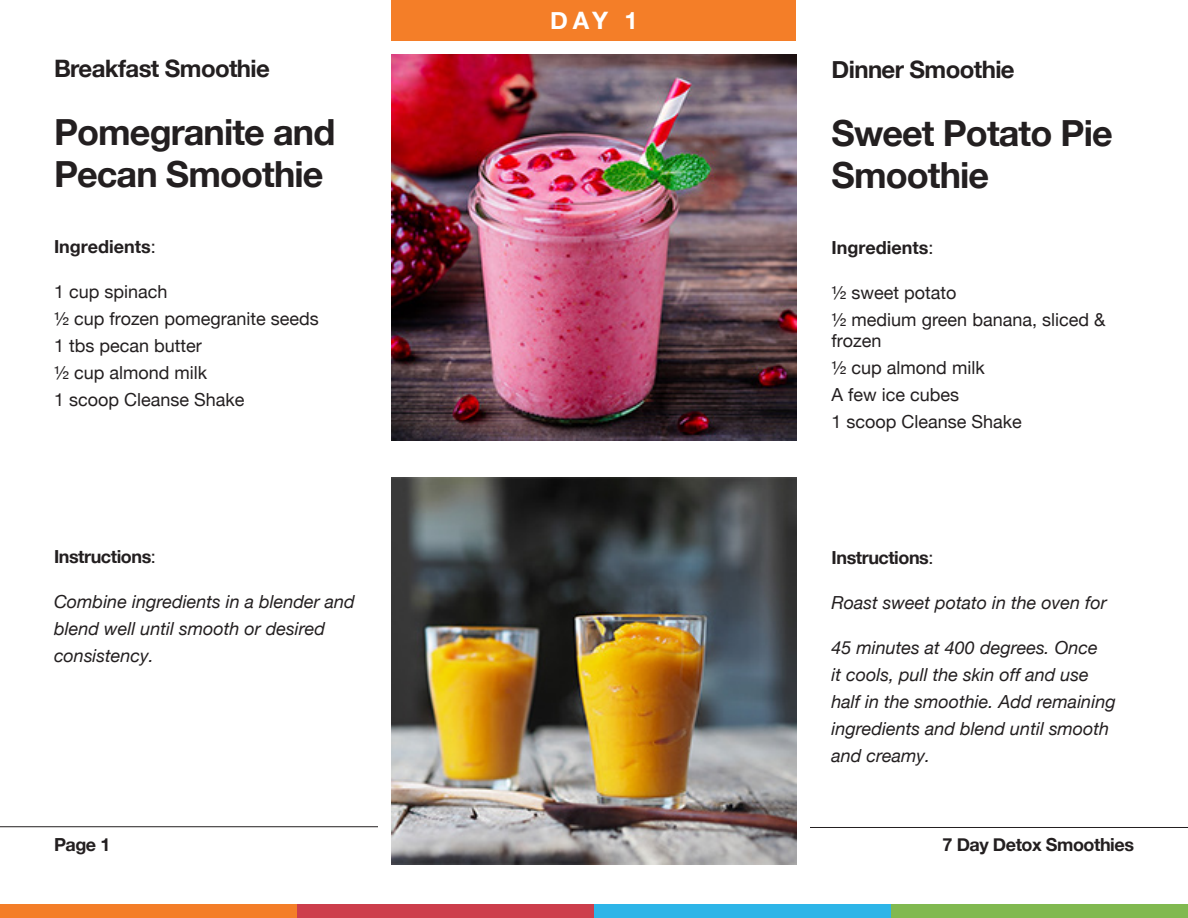
<style>
.page{position:relative;width:1188px;height:918px;background:#fff}
.page>*{position:absolute;margin:0;border:0;box-sizing:border-box;transform-origin:0 0}
.t1{font:700 36px/42px "Helvetica Neue";letter-spacing:-.025em;color:#231f20}
.t2{font:700 24px "Helvetica Neue";letter-spacing:-.025em;color:#231f20}
.t3{font:700 24px "Helvetica Neue";color:#fff}
.Instructions{font:italic 18px/27px "Helvetica Neue";color:#231f20}
.Recipe{font:18px/21px "Helvetica Neue";color:#231f20}
.Recipe-2{font:700 18px "Helvetica Neue";letter-spacing:-.025em;color:#231f20}
.Recipe-3{font:700 18px "Helvetica Neue";color:#231f20}
.s1{font-weight:400}
</style>
<div class="page">
<img style="left:392px;top:54px;width:404px;height:387px">
<img style="left:392px;top:477px;width:404px;height:387px">
<hr style="left:0;top:826px;width:378px;height:1px;background:#231f20">
<hr style="left:810px;top:827px;width:378px;height:1px;background:#231f20">
<div style="left:0;top:904px;width:297px;height:14px;background:#f47e28"></div>
<div style="left:297px;top:904px;width:297px;height:14px;background:#cd3e4c"></div>
<div style="left:594px;top:904px;width:297px;height:14px;background:#2eb5e8"></div>
<div style="left:891px;top:904px;width:297px;height:14px;background:#81b950"></div>
<div style="left:392px;top:0;width:404px;height:40px;background:#f47e28"></div>
<p class="t2" style="left:54px;top:54px;width:218px">Breakfast Smoothie</p>
<p class="t1" style="left:54px;top:111px;width:283px">Pomegranite and<br>Pecan Smoothie</p>
<p class="Recipe-3" style="left:54px;top:235px;width:103px">Ingredients<span class="s1">:</span></p>
<p class="Recipe" style="left:54px;top:282px;width:115px">1 cup spinach</p>
<p class="Recipe" style="left:54px;top:309px;width:266px">½ cup frozen pomegranite seeds</p>
<p class="Recipe" style="left:54px;top:336px;width:149px">1 tbs pecan butter</p>
<p class="Recipe" style="left:54px;top:363px;width:155px">½ cup almond milk</p>
<p class="Recipe" style="left:54px;top:390px;width:192px">1 scoop Cleanse Shake</p>
<p class="Recipe-2" style="left:54px;top:545px;width:103px">Instructions<span class="s1">:</span></p>
<p class="Instructions" style="left:54px;top:588px;width:302px">Combine ingredients in a blender and blend well until smooth or desired consistency.</p>
<p class="t3" style="left:550px;top:5px;width:89px">DAY 1</p>
<p class="t2" style="left:832px;top:55px;width:185px">Dinner Smoothie</p>
<p class="t1" style="left:832px;top:112px;width:283px">Sweet Potato Pie<br>Smoothie</p>
<p class="Recipe-3" style="left:832px;top:237px;width:103px">Ingredients<span class="s1">:</span></p>
<p class="Recipe" style="left:832px;top:283px;width:127px">½ sweet potato</p>
<p class="Recipe" style="left:832px;top:310px;width:275px">½ medium green banana, sliced &amp; frozen</p>
<p class="Recipe" style="left:832px;top:358px;width:155px">½ cup almond milk</p>
<p class="Recipe" style="left:832px;top:385px;width:129px">A few ice cubes</p>
<p class="Recipe" style="left:832px;top:412px;width:192px">1 scoop Cleanse Shake</p>
<p class="Recipe-2" style="left:832px;top:546px;width:103px">Instructions<span class="s1">:</span></p>
<p class="Instructions" style="left:832px;top:589px;width:277px">Roast sweet potato in the oven for</p>
<p class="Instructions" style="left:832px;top:634px;width:286px">45 minutes at 400 degrees. Once<br>it cools, pull the skin off and use half in the smoothie. Add remaining ingredients and blend until smooth and creamy.</p>
<p class="Recipe-2" style="left:54px;top:834px;width:58px">Page 1</p>
<p class="Recipe-2" style="left:943px;top:834px;width:193px">7 Day Detox Smoothies</p>
</div>
